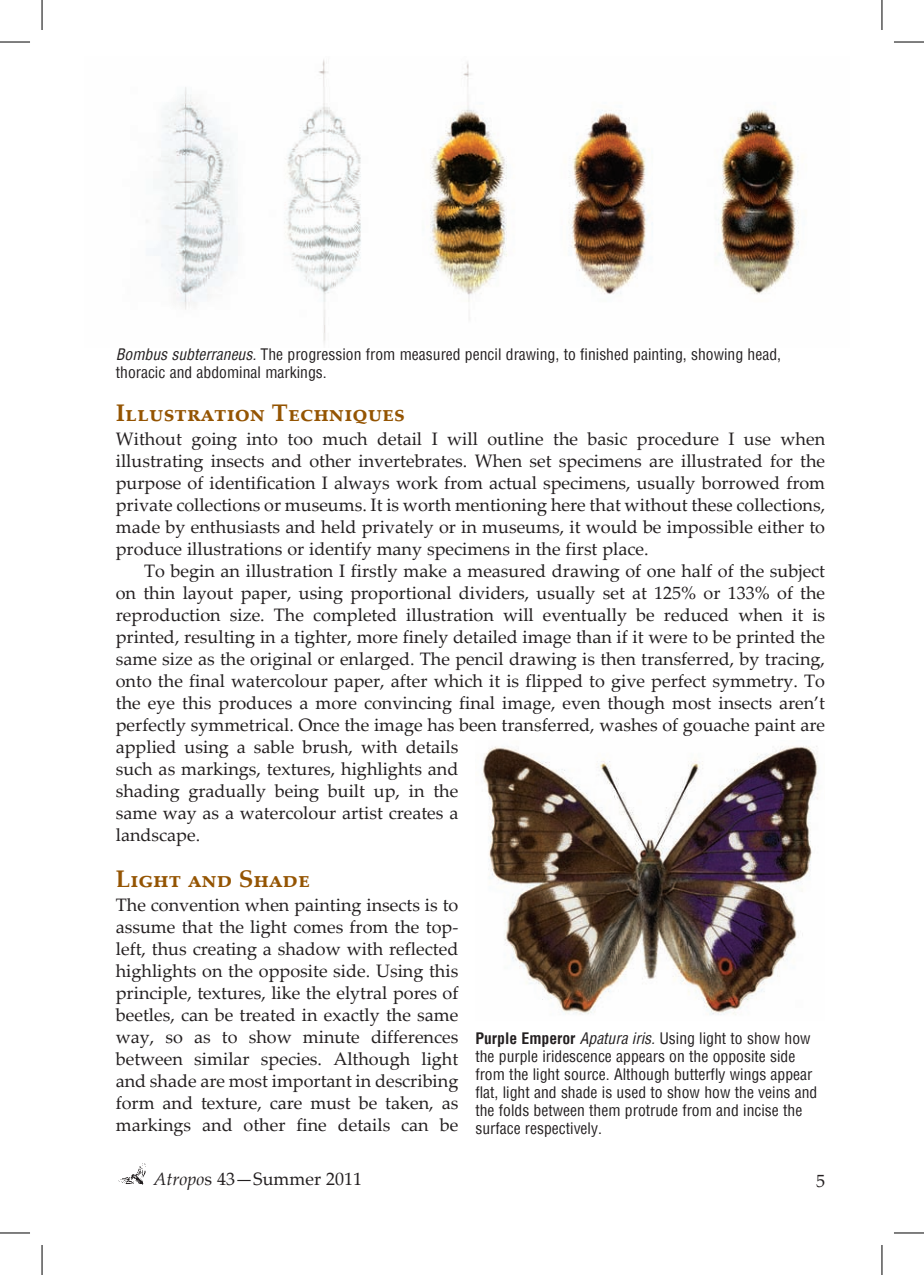
<style>
.page{position:relative;width:924px;height:1275px;background:#fff}
.page>*{position:absolute;margin:0;border:0;box-sizing:border-box;transform-origin:0 0}
.t1{font:700 24px "Palatino Linotype";color:#945402}
.t2{font:18px/22px "Palatino Linotype";color:#231f20;text-align:justify}
.t3{font:condensed 15.6px/18px "Helvetica";color:#231f20}
.s1{font-style:italic}
.s2{font-weight:700}
</style>
<div class="page">
<img style="left:118px;top:1163px;width:28px;height:22px">
<img style="left:146px;top:59px;width:653px;height:285px">
<img style="left:482px;top:746px;width:336px;height:269px">
<hr style="left:0;top:42px;width:30px;height:1px;background:#000">
<hr style="left:893px;top:42px;width:30px;height:1px;background:#000">
<hr style="left:0;top:1232px;width:30px;height:1px;background:#000">
<hr style="left:893px;top:1232px;width:30px;height:1px;background:#000">
<hr style="left:42px;top:0;width:1px;height:30px;background:#000">
<hr style="left:42px;top:1245px;width:1px;height:30px;background:#000">
<hr style="left:881px;top:0;width:1px;height:30px;background:#000">
<hr style="left:881px;top:1245px;width:1px;height:30px;background:#000">
<p class="t3" style="left:116px;top:345px;width:666px"><span class="s1">Bombus subterraneus.</span> The progression from measured pencil drawing, to finished painting, showing head, thoracic and abdominal markings.</p>
<h1 class="t1" style="left:116px;top:396px;width:291px">Illustration Techniques</h1>
<p class="t2" style="left:116px;top:427px;width:710px">Without going into too much detail I will outline the basic procedure I use when illustrating insects and other invertebrates. When set specimens are illustrated for the purpose of identification I always work from actual specimens, usually borrowed from private collections or museums. It is worth mentioning here that without these collections, made by enthusiasts and held privately or in museums, it would be impossible either to produce illustrations or identify many specimens in the first place.</p>
<p class="t2" style="left:116px;top:559px;width:710px;text-align:left;text-indent:28px">To begin an illustration I firstly make a measured drawing of one half of the subject on thin layout paper, using proportional dividers, usually set at 125% or 133% of the reproduction size. The completed illustration will eventually be reduced when it is printed, resulting in a tighter, more finely detailed image than if it were to be printed the same size as the original or enlarged. The pencil drawing is then transferred, by tracing, onto the final watercolour paper, after which it is flipped to give perfect symmetry. To the eye this produces a more convincing final image, even though most insects aren’t perfectly symmetrical. Once the image has been transferred, washes of gouache paint are applied using a sable brush, with details<br>such as markings, textures, highlights and<br>shading gradually being built up, in the<br>same way as a watercolour artist creates a<br>landscape.</p>
<h1 class="t1" style="left:116px;top:862px;width:196px">Light and Shade</h1>
<p class="t2" style="left:116px;top:893px;width:344px">The convention when painting insects is to assume that the light comes from the top&shy;left, thus creating a shadow with reflected highlights on the opposite side. Using this principle, textures, like the elytral pores of beetles, can be treated in exactly the same way, so as to show minute differences between similar species. Although light and shade are most important in describing form and texture, care must be taken, as markings and other fine details can be</p>
<p class="t3" style="left:475px;top:1028px;width:343px"><span class="s2">Purple Emperor</span> <span class="s1">Apatura iris.</span> Using light to show how the purple iridescence appears on the opposite side from the light source. Although butterfly wings appear flat, light and shade is used to show how the veins and the folds between them protrude from and incise the surface respectively.</p>
<p class="t2" style="left:153px;top:1167px;width:210px"><span class="s1">Atropo</span>s 43—Summer 2011</p>
<p class="t2" style="left:815px;top:1168px;width:10px">5</p>
</div>
